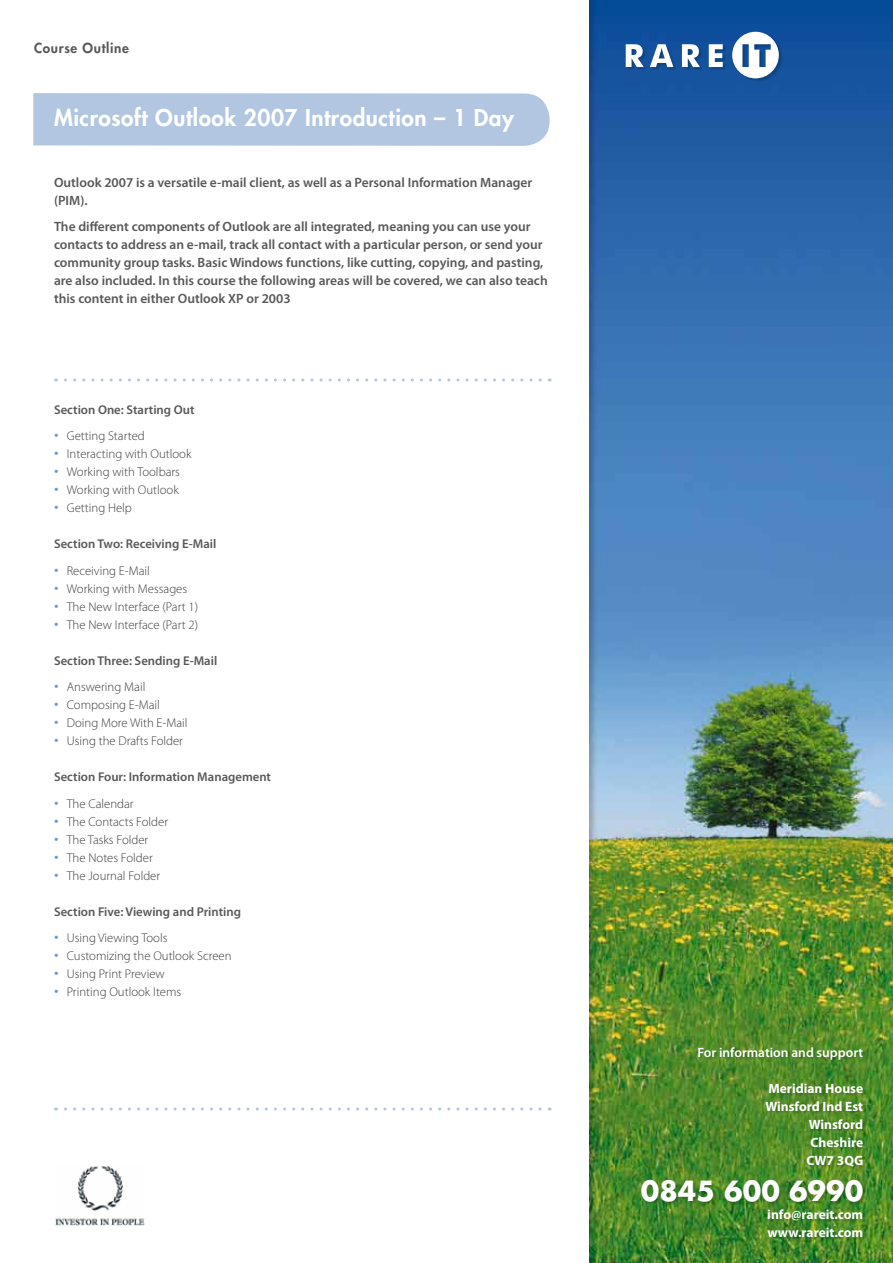
<style>
.page{position:relative;width:893px;height:1263px;background:#fff}
.page>*{position:absolute;margin:0;border:0;box-sizing:border-box;transform-origin:0 0}
.t1{font:700 27px "Futura Std";color:#fff}
.t2{font:800 22.5px "Futura Std";letter-spacing:.025em;color:#fff}
.t3{font:600 13.5px/18px "Myriad Pro";color:#58585a}
.t4{font:700 13.5px/18px "Myriad Pro";color:#fff;text-align:right}
.t5{font:600 13.5px "Myriad Pro";color:#fff}
.t6{font:800 13.5px "Futura Std";letter-spacing:.05em;color:#58585a}
.t7{font:300 12.75px "Myriad Pro";color:#3e3d40}
.t8{font:600 12.75px "Myriad Pro";color:#58585a}
.s1{font-size:18px;color:#699aca}
</style>
<div class="page">
<img style="left:589px;top:0;width:304px;height:1263px">
<div style="left:626px;top:32px;width:157px;height:51px;background:#000;opacity:.2"></div>
<svg style="left:732px;top:32px;width:47px;height:46px"></svg>
<svg style="left:626px;top:44px;width:18px;height:23px"></svg>
<svg style="left:650px;top:44px;width:23px;height:23px"></svg>
<svg style="left:682px;top:44px;width:18px;height:23px"></svg>
<svg style="left:709px;top:44px;width:14px;height:23px"></svg>
<div style="left:33px;top:93px;width:517px;height:53px;background:#b2c6e1"></div>
<svg style="left:56px;top:378px;width:484px;height:3px"></svg>
<svg style="left:56px;top:1107px;width:484px;height:3px"></svg>
<img style="left:55px;top:1166px;width:90px;height:59px">
<div style="left:642px;top:1048px;width:225px;height:192px;background:#000;opacity:.19"></div>
<p class="t6" style="left:34px;top:39px;width:96px">Course Outline</p>
<h2 class="t2" style="left:54px;top:104px;width:461px">Microsoft Outlook 2007 Introduction – 1 Day</h2>
<p class="t3" style="left:54px;top:173px;width:480px">Outlook 2007 is a versatile e-mail client, as well as a Personal Information Manager (PIM).</p>
<p class="t3" style="left:54px;top:218px;width:495px">The different components of Outlook are all integrated, meaning you can use your contacts to address an e-mail, track all contact with a particular person, or send your community group tasks. Basic Windows functions, like cutting, copying, and pasting, are also included. In this course the following areas will be covered, we can also teach this content in either Outlook XP or 2003</p>
<p class="t8" style="left:54px;top:402px;width:142px">Section One: Starting Out</p>
<p class="t7" style="left:54px;top:429px;width:92px"><span class="s1">•</span> Getting Started</p>
<p class="t7" style="left:54px;top:447px;width:139px"><span class="s1">•</span> Interacting with Outlook</p>
<p class="t7" style="left:54px;top:465px;width:128px"><span class="s1">•</span> Working with Toolbars</p>
<p class="t7" style="left:54px;top:483px;width:126px"><span class="s1">•</span> Working with Outlook</p>
<p class="t7" style="left:54px;top:501px;width:80px"><span class="s1">•</span> Getting Help</p>
<p class="t8" style="left:54px;top:537px;width:164px">Section Two: Receiving E-Mail</p>
<p class="t7" style="left:54px;top:563px;width:97px"><span class="s1">•</span> Receiving E-Mail</p>
<p class="t7" style="left:54px;top:581px;width:135px"><span class="s1">•</span> Working with Messages</p>
<p class="t7" style="left:54px;top:599px;width:146px"><span class="s1">•</span> The New Interface (Part 1)</p>
<p class="t7" style="left:54px;top:617px;width:146px"><span class="s1">•</span> The New Interface (Part 2)</p>
<p class="t8" style="left:54px;top:653px;width:165px">Section Three: Sending E-Mail</p>
<p class="t7" style="left:54px;top:680px;width:93px"><span class="s1">•</span> Answering Mail</p>
<p class="t7" style="left:54px;top:698px;width:107px"><span class="s1">•</span> Composing E-Mail</p>
<p class="t7" style="left:54px;top:716px;width:135px"><span class="s1">•</span> Doing More With E-Mail</p>
<p class="t7" style="left:54px;top:734px;width:131px"><span class="s1">•</span> Using the Drafts Folder</p>
<p class="t8" style="left:54px;top:770px;width:219px">Section Four: Information Management</p>
<p class="t7" style="left:54px;top:796px;width:81px"><span class="s1">•</span> The Calendar</p>
<p class="t7" style="left:54px;top:814px;width:116px"><span class="s1">•</span> The Contacts Folder</p>
<p class="t7" style="left:54px;top:832px;width:96px"><span class="s1">•</span> The Tasks Folder</p>
<p class="t7" style="left:54px;top:850px;width:100px"><span class="s1">•</span> The Notes Folder</p>
<p class="t7" style="left:54px;top:868px;width:108px"><span class="s1">•</span> The Journal Folder</p>
<p class="t8" style="left:54px;top:904px;width:189px">Section Five: Viewing and Printing</p>
<p class="t7" style="left:54px;top:931px;width:115px"><span class="s1">•</span> Using Viewing Tools</p>
<p class="t7" style="left:54px;top:949px;width:179px"><span class="s1">•</span> Customizing the Outlook Screen</p>
<p class="t7" style="left:54px;top:967px;width:112px"><span class="s1">•</span> Using Print Preview</p>
<p class="t7" style="left:54px;top:985px;width:129px"><span class="s1">•</span> Printing Outlook Items</p>
<p class="t5" style="left:697px;top:1045px;width:167px">For information and support</p>
<p class="t4" style="left:765px;top:1079px;width:99px">Meridian House<br>Winsford Ind Est<br>Winsford<br>Cheshire<br>CW7 3QG</p>
<h1 class="t1" style="left:641px;top:1173px;width:224px">0845 600 6990</h1>
<p class="t4" style="left:767px;top:1205px;width:97px;text-align:left">info@rareit.com www.rareit.com</p>
</div>
